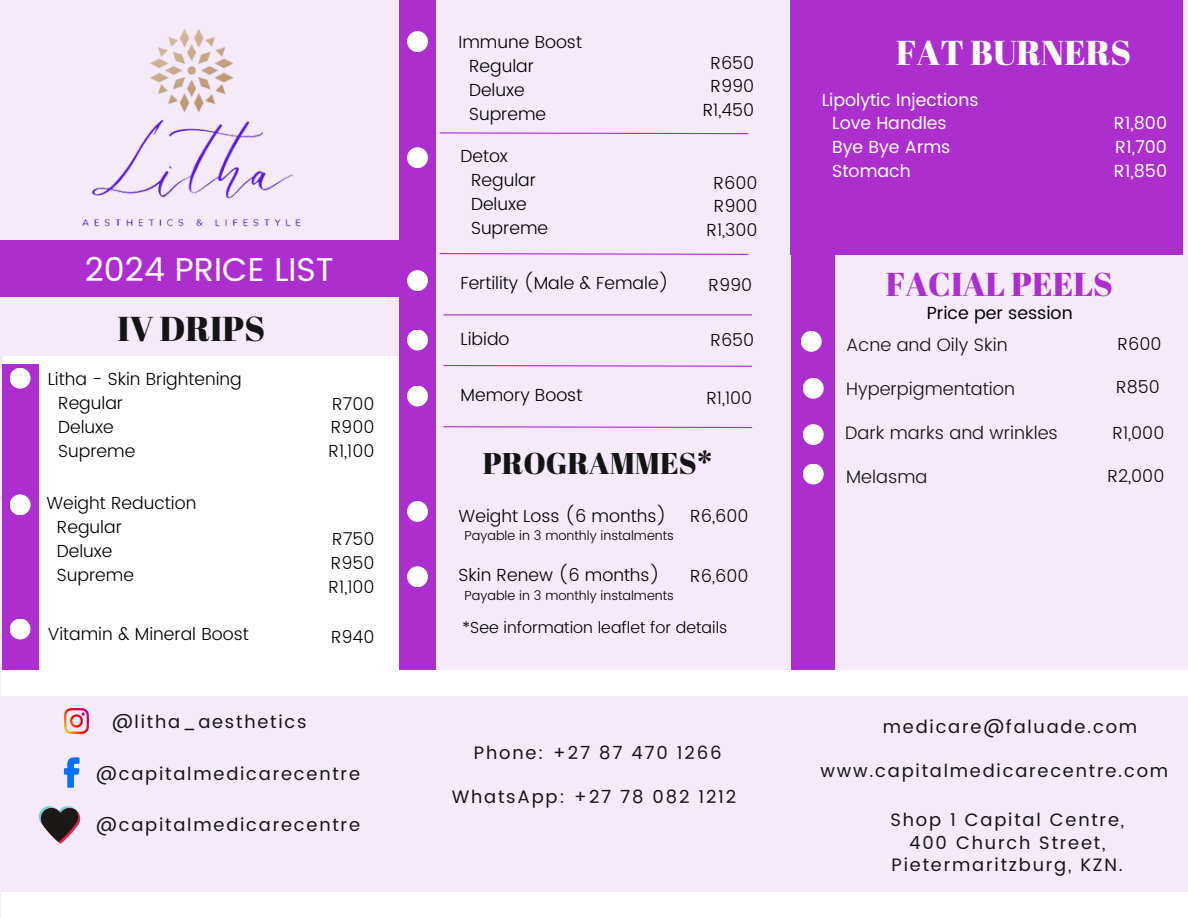
<style>
.page{position:relative;width:1188px;height:918px;background:#f5eaf8}
.page>*{position:absolute;margin:0;border:0;box-sizing:border-box;transform-origin:0 0}
.t1{font:34.5px "Abril Fatface";color:#fff}
.t2{font:34.5px "Abril Fatface";color:#141414}
.t3{font:33px "Poppins";color:#fff}
.t4{font:33px "Abril Fatface";color:#ac2ecf}
.t5{font:30px "Abril Fatface";color:#141414}
.t6{font:18px/22.5px "Poppins";letter-spacing:.1em;color:#141414;text-align:center}
.t7{font:300 18px "Poppins";color:#141414}
.t8{font:300 17.55px/24px "Poppins";color:#000}
.t9{font:17.55px/23.7px "Poppins";color:#fff}
.t10{font:17.55px "Poppins";color:#000}
.t11{font:300 16.5px "Poppins";color:#141414}
.t12{font:300 16.05px "Poppins";color:#000}
.t13{font:300 13.05px "Poppins";color:#000}
</style>
<div class="page">
<div style="left:790px;top:0;width:393px;height:254px;background:#ac2ecf"></div>
<div style="left:0;top:240px;width:403px;height:57px;background:#ac2ecf"></div>
<svg style="left:439px;top:132px;width:310px;height:3px"></svg>
<svg style="left:439px;top:253px;width:310px;height:2px"></svg>
<hr style="left:444px;top:314px;width:308px;height:1px;background:#ac2ecf">
<svg style="left:443px;top:365px;width:310px;height:2px"></svg>
<div style="left:792px;top:254px;width:43px;height:418px;background:#ac2ecf"></div>
<div style="left:801px;top:331px;width:21px;height:21px;background:#fff;border-radius:50%"></div>
<div style="left:803px;top:424px;width:21px;height:21px;background:#fff;border-radius:50%"></div>
<div style="left:3px;top:356px;width:396px;height:316px;background:#fff"></div>
<div style="left:2px;top:365px;width:36px;height:306px;background:#ac2ecf"></div>
<div style="left:10px;top:619px;width:21px;height:20px;background:#fff;border-radius:50%"></div>
<div style="left:10px;top:494px;width:21px;height:21px;background:#fff;border-radius:50%"></div>
<div style="left:10px;top:368px;width:21px;height:21px;background:#fff;border-radius:50%"></div>
<div style="left:399px;top:0;width:37px;height:672px;background:#ac2ecf"></div>
<div style="left:407px;top:31px;width:21px;height:21px;background:#fff;border-radius:50%"></div>
<div style="left:407px;top:147px;width:21px;height:21px;background:#fff;border-radius:50%"></div>
<svg style="left:443px;top:426px;width:310px;height:3px"></svg>
<div style="left:407px;top:270px;width:21px;height:21px;background:#fff;border-radius:50%"></div>
<div style="left:407px;top:330px;width:21px;height:20px;background:#fff;border-radius:50%"></div>
<div style="left:407px;top:386px;width:21px;height:21px;background:#fff;border-radius:50%"></div>
<div style="left:407px;top:501px;width:21px;height:21px;background:#fff;border-radius:50%"></div>
<div style="left:407px;top:566px;width:21px;height:21px;background:#fff;border-radius:50%"></div>
<img style="left:82px;top:29px;width:219px;height:198px">
<div style="left:803px;top:378px;width:21px;height:21px;background:#fff;border-radius:50%"></div>
<div style="left:803px;top:464px;width:21px;height:21px;background:#fff;border-radius:50%"></div>
<img style="left:64px;top:708px;width:25px;height:25px">
<svg style="left:64px;top:757px;width:16px;height:31px"></svg>
<svg style="left:39px;top:806px;width:41px;height:38px"></svg>
<div style="left:2px;top:670px;width:1186px;height:26px;background:#fff"></div>
<div style="left:2px;top:893px;width:1186px;height:25px;background:#fff"></div>
<h4 class="t3" style="left:85px;top:250px;width:251px">2024 PRICE LIST</h4>
<h4 class="t2" style="left:117px;top:304px;width:149px">IV DRIPS</h4>
<h4 class="t8" style="left:58px;top:367px;width:185px;text-indent:-11px">Litha - Skin Brightening<br>Regular<br>Deluxe<br>Supreme</h4>
<h4 class="t8" style="left:57px;top:491px;width:141px;text-indent:-11px">Weight Reduction<br>Regular<br>Deluxe<br>Supreme</h4>
<h1 class="t8" style="left:48px;top:622px;width:203px">Vitamin &amp; Mineral Boost</h1>
<p class="t11" style="left:46px;top:627px;width:128px">Skin Brightening</p>
<h3 class="t8" style="left:328px;top:392px;width:48px;text-align:justify">R700<br>R900<br>R1,100</h3>
<h1 class="t8" style="left:329px;top:527px;width:47px;text-align:justify">R750<br>R950<br>R1,100</h1>
<h3 class="t8" style="left:331px;top:625px;width:45px">R940</h3>
<p class="t6" style="left:112px;top:710px;width:196px">@litha_aesthetics</p>
<h3 class="t6" style="left:96px;top:762px;width:265px">@capitalmedicarecentre</h3>
<h4 class="t6" style="left:96px;top:813px;width:265px">@capitalmedicarecentre</h4>
<h4 class="t8" style="left:469px;top:29px;width:114px;text-indent:-11px">Immune Boost<br>Regular<br>Deluxe<br>Supreme</h4>
<h3 class="t8" style="left:471px;top:144px;width:79px;text-indent:-11px">Detox<br>Regular<br>Deluxe<br>Supreme</h3>
<h3 class="t8" style="left:461px;top:271px;width:210px">Fertility (Male &amp; Female)</h3>
<h4 class="t8" style="left:461px;top:327px;width:51px">Libido</h4>
<h4 class="t8" style="left:461px;top:383px;width:123px">Memory Boost</h4>
<h1 class="t8" style="left:703px;top:51px;width:53px;text-align:center">R650<br>R990<br>R1,450</h1>
<h4 class="t8" style="left:706px;top:171px;width:53px;text-align:center">R600<br>R900<br>R1,300</h4>
<h4 class="t8" style="left:709px;top:273px;width:45px">R990</h4>
<h3 class="t8" style="left:710px;top:328px;width:45px">R650</h3>
<h4 class="t8" style="left:706px;top:386px;width:47px">R1,100</h4>
<h3 class="t5" style="left:483px;top:442px;width:231px">PROGRAMMES*</h3>
<h4 class="t8" style="left:459px;top:504px;width:210px">Weight Loss (6 months)</h4>
<h4 class="t8" style="left:690px;top:504px;width:60px">R6,600</h4>
<h4 class="t8" style="left:459px;top:563px;width:203px">Skin Renew (6 months)</h4>
<h3 class="t8" style="left:690px;top:564px;width:60px">R6,600</h3>
<h2 class="t13" style="left:465px;top:528px;width:211px">Payable in 3 monthly instalments</h2>
<h4 class="t13" style="left:465px;top:588px;width:211px">Payable in 3 monthly instalments</h4>
<h3 class="t12" style="left:463px;top:618px;width:267px">*See information leaflet for details</h3>
<p class="t6" style="left:474px;top:742px;width:249px">Phone: +27 87 470 1266</p>
<h5 class="t6" style="left:452px;top:786px;width:286px">WhatsApp: +27 78 082 1212</h5>
<h4 class="t1" style="left:896px;top:29px;width:237px">FAT BURNERS</h4>
<h3 class="t9" style="left:832px;top:88px;width:148px;text-indent:-10px">Lipolytic Injections<br>Love Handles<br>Bye Bye Arms<br>Stomach</h3>
<h4 class="t9" style="left:1114px;top:112px;width:55px;text-align:justify">R1,800<br>R1,700<br>R1,850</h4>
<h3 class="t4" style="left:886px;top:261px;width:228px">FACIAL PEELS</h3>
<h3 class="t10" style="left:927px;top:302px;width:147px">Price per session</h3>
<p class="t7" style="left:846px;top:334px;width:163px">Acne and Oily Skin</p>
<p class="t7" style="left:846px;top:378px;width:170px">Hyperpigmentation</p>
<p class="t7" style="left:845px;top:423px;width:214px">Dark marks and wrinkles</p>
<h4 class="t8" style="left:1118px;top:332px;width:45px">R600</h4>
<h3 class="t8" style="left:1116px;top:375px;width:45px">R850</h3>
<h3 class="t8" style="left:1113px;top:421px;width:53px">R1,000</h3>
<h4 class="t7" style="left:846px;top:466px;width:83px">Melasma</h4>
<h3 class="t8" style="left:1108px;top:464px;width:58px">R2,000</h3>
<h4 class="t6" style="left:883px;top:716px;width:256px">medicare@faluade.com</h4>
<h4 class="t6" style="left:820px;top:760px;width:349px">www.capitalmedicarecentre.com</h4>
<h4 class="t6" style="left:890px;top:809px;width:235px">Shop 1 Capital Centre,<br>400 Church Street,<br>Pietermaritzburg, KZN.</h4>
</div>
